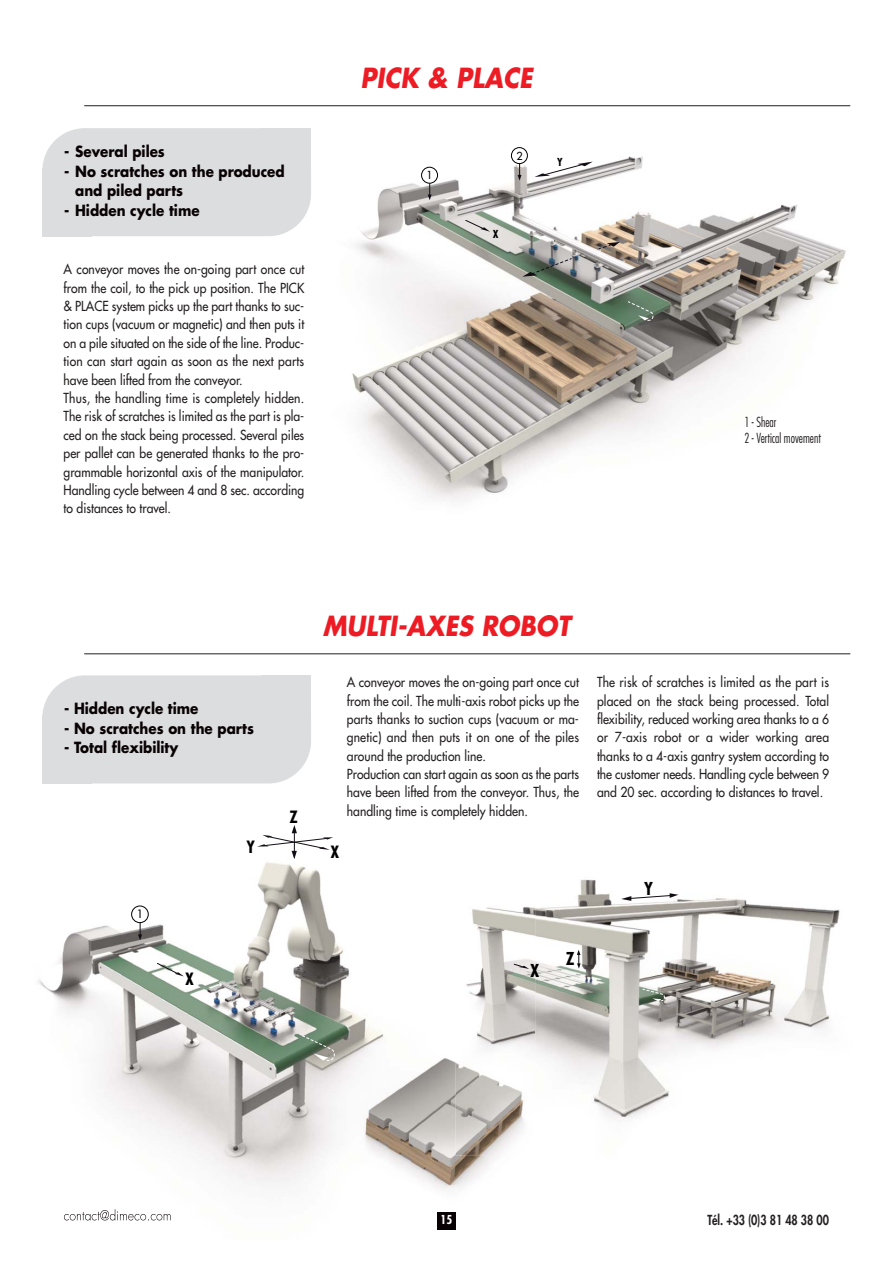
<style>
.page{position:relative;width:893px;height:1263px;background:#fff}
.page>*{position:absolute;margin:0;border:0;box-sizing:border-box;transform-origin:0 0}
.t1{font:italic 700 27px "Futura";color:#ed1c24;scale:.9 1}
.t2{font:700 condensed 17.4px "Futura";color:#000}
.t3{font:700 condensed 16.5px "Futura";color:#000}
.t4{font:700 15px/19.5px "Futura";color:#090204;scale:.9 1}
.t5{font:13.5px/18.5px "Futura";color:#231f20;scale:.9 1}
.t6{font:300 condensed 13.5px/16.2px "Futura";color:#231f20;scale:.9 1}
.t7{font:800 13.5px "Futura";color:#231f20;scale:.8 1}
.t8{font:700 condensed 12px "Futura";color:#fff}
.t9{font:11.25px "Futura";color:#000}
.t10{font:700 condensed 10.8px "Futura";color:#000}
.t11{font:10.8px "Futura";color:#000}
</style>
<div class="page">
<hr style="left:84px;top:653px;width:766px;height:1px;background:#231f20">
<hr style="left:84px;top:105px;width:766px;height:1px;background:#231f20">
<img style="left:275px;top:147px;width:571px;height:353px">
<img style="left:275px;top:128px;width:36px;height:36px">
<svg style="left:465px;top:220px;width:25px;height:12px"></svg>
<div style="left:421px;top:167px;width:16px;height:16px;background:#fff;border-radius:50%"></div>
<div style="left:421px;top:167px;width:17px;height:16px;border:1px solid #000;border-radius:50%"></div>
<svg style="left:428px;top:183px;width:4px;height:17px"></svg>
<div style="left:511px;top:148px;width:16px;height:16px;background:#fff;border-radius:50%"></div>
<div style="left:511px;top:147px;width:17px;height:17px;border:1px solid #000;border-radius:50%"></div>
<svg style="left:517px;top:163px;width:4px;height:18px"></svg>
<svg style="left:534px;top:162px;width:59px;height:15px"></svg>
<svg style="left:522px;top:258px;width:50px;height:19px"></svg>
<svg style="left:599px;top:242px;width:21px;height:7px"></svg>
<svg style="left:628px;top:301px;width:26px;height:20px"></svg>
<img style="left:38px;top:862px;width:457px;height:368px">
<img style="left:64px;top:1209px;width:84px;height:11px">
<svg style="left:157px;top:963px;width:27px;height:13px"></svg>
<div style="left:132px;top:906px;width:16px;height:17px;background:#fff;border-radius:50%"></div>
<div style="left:131px;top:906px;width:17px;height:17px;border:1px solid #000;border-radius:50%"></div>
<svg style="left:138px;top:922px;width:4px;height:18px"></svg>
<svg style="left:299px;top:1034px;width:37px;height:27px"></svg>
<svg style="left:257px;top:825px;width:76px;height:34px"></svg>
<img style="left:535px;top:879px;width:305px;height:241px">
<img style="left:456px;top:862px;width:79px;height:295px">
<svg style="left:514px;top:964px;width:15px;height:5px"></svg>
<svg style="left:621px;top:893px;width:57px;height:8px"></svg>
<svg style="left:642px;top:989px;width:22px;height:12px"></svg>
<svg style="left:577px;top:950px;width:4px;height:19px"></svg>
<div style="left:42px;top:675px;width:269px;height:109px;background:#dcddde;border-radius:43px"></div>
<div style="left:262px;top:675px;width:49px;height:40px;background:#dcddde"></div>
<div style="left:42px;top:715px;width:49px;height:69px;background:#dcddde"></div>
<div style="left:42px;top:128px;width:269px;height:108px;background:#dcddde;border-radius:43px"></div>
<div style="left:42px;top:168px;width:49px;height:68px;background:#dcddde"></div>
<div style="left:437px;top:1212px;width:19px;height:17px;background:#090204"></div>
<p class="t4" style="left:64px;top:143px;width:113px">- Several piles</p>
<p class="t4" style="left:75px;top:163px;width:234px;text-indent:-11px">- No scratches on the produced and piled parts</p>
<p class="t4" style="left:64px;top:202px;width:152px">- Hidden cycle time</p>
<p class="t5" style="left:64px;top:261px;width:269px">A conveyor moves the on-going part once cut from the coil, to the pick up position. The PICK &amp; PLACE system picks up the part thanks to suc&shy;tion cups (vacuum or magnetic) and then puts it on a pile situated on the side of the line. Produc&shy;tion can start again as soon as the next parts have been lifted from the conveyor.<br>Thus, the handling time is completely hidden.<br>The risk of scratches is limited as the part is pla&shy;ced on the stack being processed. Several piles per pallet can be generated thanks to the pro&shy;grammable horizontal axis of the manipulator.<br>Handling cycle between 4 and 8 sec. according to distances to travel.</p>
<h1 class="t1" style="left:360px;top:66px;width:197px">PICK &amp; PLACE</h1>
<p class="t11" style="left:427px;top:170px;width:8px">1</p>
<p class="t11" style="left:516px;top:150px;width:8px">2</p>
<p class="t10" style="left:493px;top:229px;width:7px">X</p>
<p class="t10" style="left:557px;top:158px;width:7px">Y</p>
<p class="t6" style="left:744px;top:414px;width:87px">1 - Shear<br>2 - Vertical movement</p>
<p class="t4" style="left:64px;top:700px;width:151px">- Hidden cycle time</p>
<p class="t4" style="left:64px;top:720px;width:213px">- No scratches on the parts</p>
<p class="t4" style="left:64px;top:739px;width:128px">- Total flexibility</p>
<p class="t9" style="left:137px;top:909px;width:8px">1</p>
<p class="t3" style="left:185px;top:971px;width:10px">X</p>
<p class="t3" style="left:247px;top:840px;width:10px">Y</p>
<p class="t3" style="left:290px;top:809px;width:10px">Z</p>
<h1 class="t1" style="left:323px;top:614px;width:281px">MULTI-AXES ROBOT</h1>
<p class="t5" style="left:347px;top:674px;width:259px">A conveyor moves the on-going part once cut from the coil. The multi-axis robot picks up the parts thanks to suction cups (vacuum or ma&shy;gnetic) and then puts it on one of the piles around the production line.<br>Production can start again as soon as the parts have been lifted from the conveyor. Thus, the handling time is completely hidden.</p>
<p class="t5" style="left:597px;top:674px;width:259px;text-align:justify">The risk of scratches is limited as the part is placed on the stack being processed. Total flexibility, reduced working area thanks to a 6 or 7-axis robot or a wider working area thanks to a 4-axis gantry system according to the customer needs. Handling cycle between 9 and 20 sec. according to distances to travel.</p>
<p class="t3" style="left:331px;top:845px;width:10px">X</p>
<p class="t2" style="left:530px;top:963px;width:11px">X</p>
<p class="t2" style="left:566px;top:951px;width:10px">Z</p>
<p class="t2" style="left:644px;top:880px;width:10px">Y</p>
<p class="t8" style="left:440px;top:1214px;width:13px">15</p>
<p class="t7" style="left:707px;top:1213px;width:154px">Tél. +33 (0)3 81 48 38 00</p>
</div>
